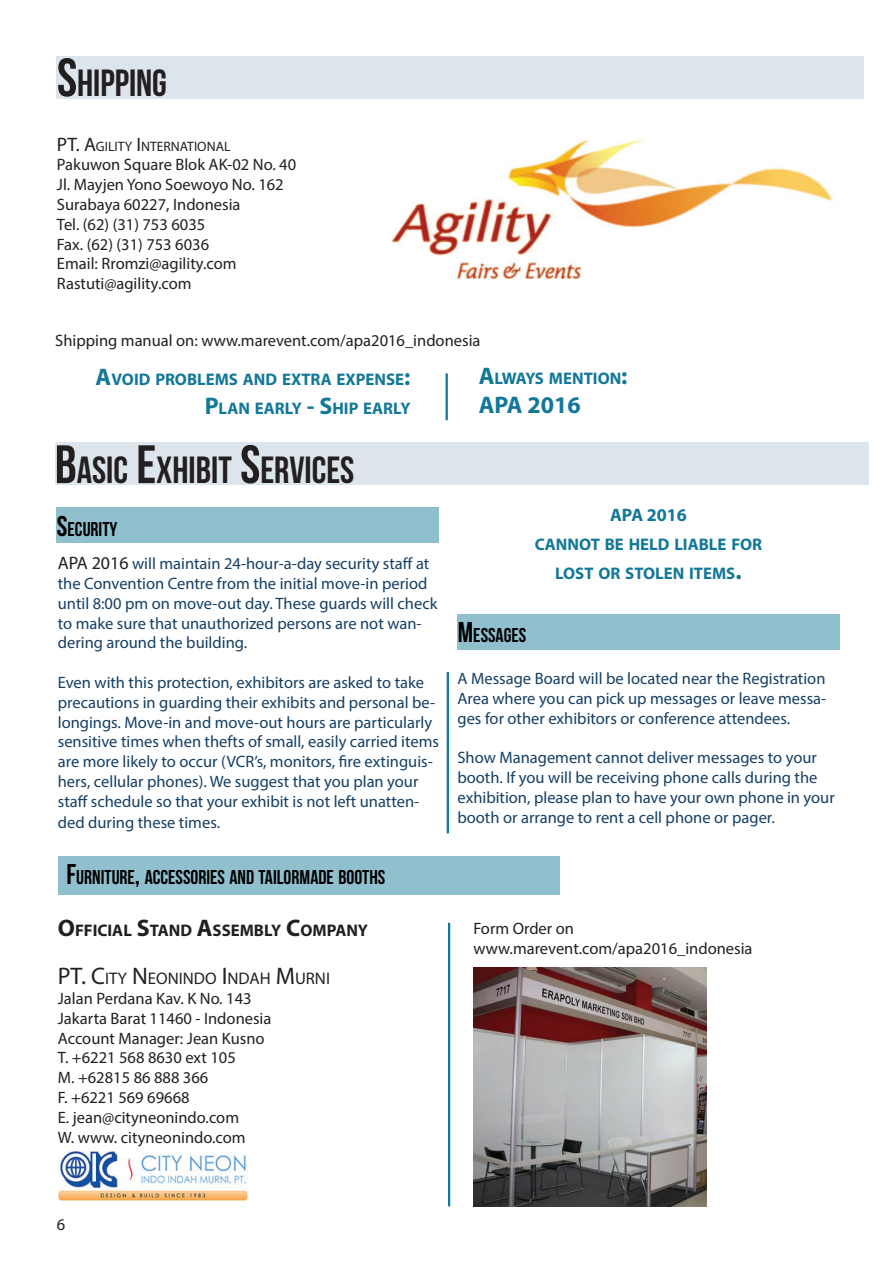
<style>
.page{position:relative;width:893px;height:1263px;background:#fff}
.page>*{position:absolute;margin:0;border:0;box-sizing:border-box;transform-origin:0 0}
.t1{font:37.8px "Bebas Neue";color:#231f20}
.t2{font:700 24px "Myriad Pro";color:#127798}
.t3{font:19.95px "Bebas Neue";color:#000}
.t4{font:700 18px "Myriad Pro";color:#127798}
.t5{font:700 16.8px/28.8px "Myriad Pro";color:#127798;text-align:right}
.t6{font:700 16.8px "Myriad Pro";color:#231f20}
.t7{font:16.8px "Myriad Pro";color:#231f20}
.t8{font:16.5px/19.8px "Myriad Pro";color:#153f63}
.t9{font:16.5px/19.8px "Myriad Pro";color:#231f20}
.t10{font:13.65px "Myriad Pro";color:#231f20}
.s1{font-size:54px}
.s2{font-size:19.5px}
.s3{font-size:24px}
.s4{font-size:28.5px}
.s5{font-size:18px;color:#231f20}
</style>
<div class="page">
<div style="left:57px;top:56px;width:807px;height:43px;background:#dde5ec"></div>
<hr style="left:446px;top:373px;width:2px;height:47px;background:#127798">
<div style="left:55px;top:443px;width:814px;height:42px;background:#dde5ec"></div>
<div style="left:57px;top:507px;width:382px;height:35px;background:#90bfce"></div>
<div style="left:458px;top:614px;width:382px;height:35px;background:#90bfce"></div>
<hr style="left:447px;top:672px;width:2px;height:161px;background:#127798">
<div style="left:58px;top:856px;width:502px;height:38px;background:#90bfce"></div>
<hr style="left:448px;top:923px;width:2px;height:283px;background:#127798">
<img style="left:392px;top:139px;width:441px;height:140px">
<img style="left:473px;top:967px;width:234px;height:239px">
<img style="left:58px;top:1151px;width:190px;height:49px">
<h1 class="t1" style="left:57px;top:62px;width:112px"><span class="s1">S</span>HIPPING</h1>
<p class="t10" style="left:57px;top:138px;width:175px"><span class="s2">PT. A</span>GILITY <span class="s2">I</span> NTERNATIONAL</p>
<p class="t9" style="left:57px;top:155px;width:241px">Pakuwon Square Blok AK-02 No. 40<br>Jl. Mayjen Yono Soewoyo No. 162<br>Surabaya 60227, Indonesia<br>Tel. (62) (31) 753 6035<br>Fax. (62) (31) 753 6036<br>Email: Rromzi@agility.com<br>Rastuti@agility.com</p>
<p class="t9" style="left:55px;top:330px;width:427px">Shipping manual on: www.marevent.com/apa2016_indonesia</p>
<p class="t5" style="left:96px;top:364px;width:316px"><span class="s3">A</span>VOID PROBLEMS AND EXTRA EXPENSE<span class="s3">:<br>P</span>LAN EARLY <span class="s3">- S</span>HIP EARLY</p>
<p class="t5" style="left:479px;top:364px;width:150px"><span class="s3">A</span>LWAYS MENTION<span class="s3">:</span></p>
<h2 class="t2" style="left:479px;top:389px;width:16px">APA</h2>
<h2 class="t2" style="left:527px;top:389px;width:55px">2016</h2>
<h1 class="t1" style="left:55px;top:449px;width:301px"><span class="s1">B</span>ASIC <span class="s1">E</span>XHIBIT <span class="s1">S</span>ERVICES</h1>
<p class="t3" style="left:57px;top:518px;width:62px"><span class="s4">S</span>ECURITY</p>
<p class="t8" style="left:58px;top:553px;width:381px"><span class="s5">APA 2016</span> will maintain 24-hour-a-day security staff at the Convention Centre from the initial move-in period until 8:00 pm on move-out day. These guards will check to make sure that unauthorized persons are not wan&shy;dering around the building.</p>
<p class="t8" style="left:58px;top:672px;width:383px">Even with this protection, exhibitors are asked to take precautions in guarding their exhibits and personal be&shy;longings. Move-in and move-out hours are particularly sensitive times when thefts of small, easily carried items are more likely to occur (VCR’s, monitors, fire extinguis&shy;hers, cellular phones). We suggest that you plan your staff schedule so that your exhibit is not left unatten-</p>
<p class="t8" style="left:58px;top:813px;width:164px">ded during these times.</p>
<p class="t3" style="left:66px;top:866px;width:320px"><span class="s4">F</span>URNITURE<span class="s4">,</span> ACCESSORIES AND TAILORMADE BOOTHS</p>
<p class="t6" style="left:58px;top:919px;width:312px"><span class="s3">O</span>FFICIAL <span class="s3">S</span>TAND <span class="s3">A</span>SSEMBLY <span class="s3">C</span>OMPANY</p>
<p class="t7" style="left:58px;top:968px;width:274px"><span class="s3">PT. C</span>ITY <span class="s3">N</span> EONINDO <span class="s3">I</span> NDAH <span class="s3">M</span>URNI</p>
<p class="t9" style="left:58px;top:988px;width:215px">Jalan Perdana Kav. K No. 143<br>Jakarta Barat 11460 - Indonesia<br>Account Manager: Jean Kusno<br>T. +6221 568 8630 ext 105<br>M. +62815 86 888 366<br>F. +6221 569 69668<br>E. jean@cityneonindo.com<br>W. www. cityneonindo.com</p>
<p class="t4" style="left:610px;top:503px;width:12px">APA</p>
<p class="t4" style="left:647px;top:503px;width:41px">2016</p>
<p class="t5" style="left:535px;top:529px;width:229px;text-align:center">CANNOT BE HELD LIABLE FOR<br>LOST OR STOLEN ITEMS<span class="s3">.</span></p>
<p class="t3" style="left:458px;top:624px;width:70px"><span class="s4">M</span>ESSAGES</p>
<p class="t8" style="left:457px;top:668px;width:370px;text-align:justify">A Message Board will be located near the Registration Area where you can pick up messages or leave messa&shy;ges for other exhibitors or conference attendees.</p>
<p class="t8" style="left:457px;top:748px;width:379px">Show Management cannot deliver messages to your booth. If you will be receiving phone calls during the exhibition, please plan to have your own phone in your booth or arrange to rent a cell phone or pager.</p>
<p class="t9" style="left:473px;top:918px;width:281px">Form Order on www.marevent.com/apa2016_indonesia</p>
<p class="t9" style="left:57px;top:1214px;width:10px">6</p>
</div>
